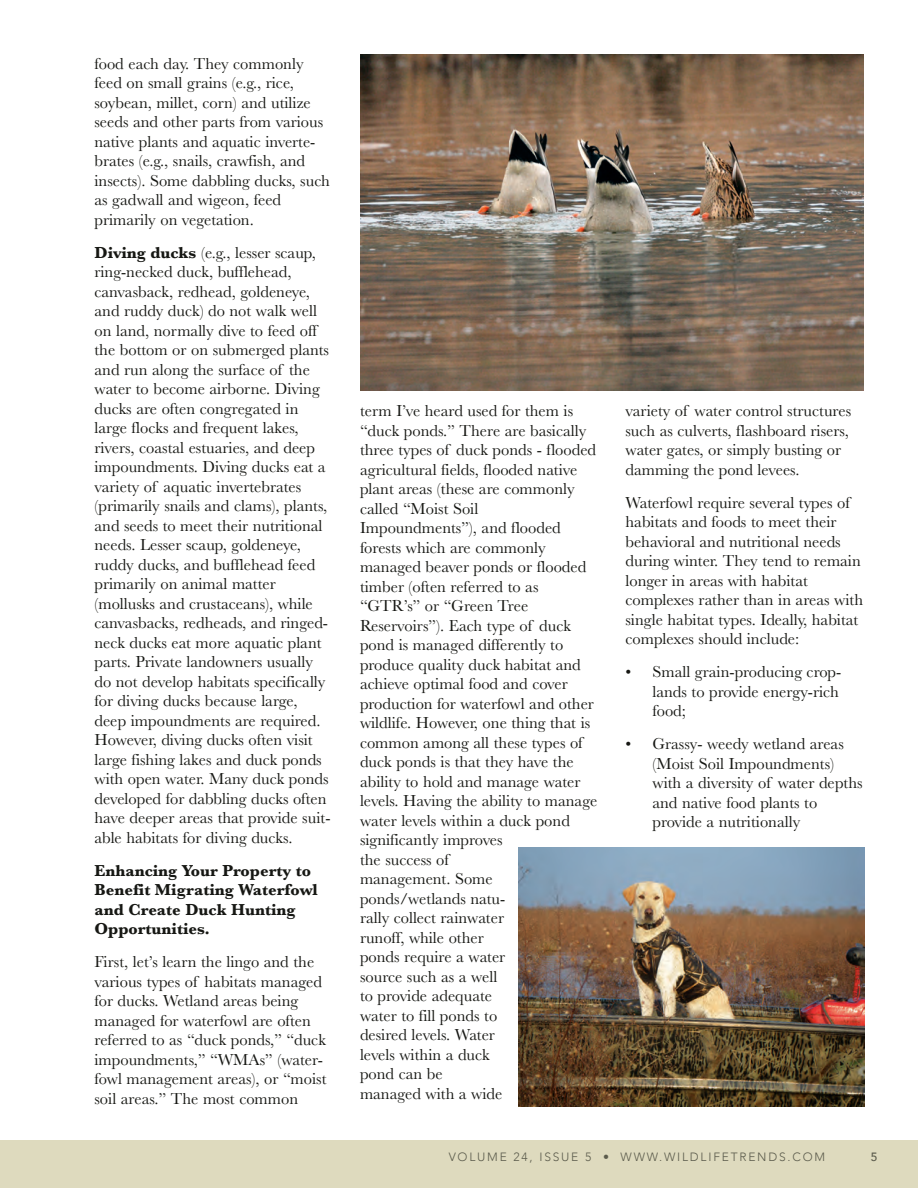
<style>
.page{position:relative;width:918px;height:1188px;background:#fff}
.page>*{position:absolute;margin:0;border:0;box-sizing:border-box;transform-origin:0 0}
.t1{font:16.5px/19.5px "Baskerville";color:#161713}
.t2{font:700 16.5px/19.5px "Baskerville";color:#161713}
.t3{font:300 12px "Avenir";letter-spacing:.15em;color:#5b5b4c}
.t4{font:500 12px "Avenir";color:#5b5b4c}
.s1{font-weight:700}
</style>
<div class="page">
<div style="left:0;top:1140px;width:918px;height:48px;background:#dedabe"></div>
<img style="left:360px;top:54px;width:504px;height:336px">
<img style="left:518px;top:848px;width:346px;height:259px">
<p class="t1" style="left:94px;top:54px;width:237px">food each day. They commonly feed on small grains (e.g., rice, soybean, millet, corn) and utilize seeds and other parts from various native plants and aquatic inverte&shy;brates (e.g., snails, crawfish, and insects). Some dabbling ducks, such as gadwall and wigeon, feed primarily on vegetation.</p>
<p class="t1" style="left:94px;top:243px;width:238px"><span class="s1">Diving ducks</span> (e.g., lesser scaup, ring-necked duck, bufflehead, canvasback, redhead, goldeneye, and ruddy duck) do not walk well on land, normally dive to feed off the bottom or on submerged plants and run along the surface of the water to become airborne. Diving ducks are often congregated in large flocks and frequent lakes, rivers, coastal estuaries, and deep impoundments. Diving ducks eat a variety of aquatic invertebrates (primarily snails and clams), plants, and seeds to meet their nutritional needs. Lesser scaup, goldeneye, ruddy ducks, and bufflehead feed primarily on animal matter (mollusks and crustaceans), while canvasbacks, redheads, and ringed&shy;neck ducks eat more aquatic plant parts. Private landowners usually do not develop habitats specifically for diving ducks because large, deep impoundments are required.<br>However, diving ducks often visit large fishing lakes and duck ponds with open water. Many duck ponds developed for dabbling ducks often have deeper areas that provide suit&shy;able habitats for diving ducks.</p>
<p class="t2" style="left:94px;top:861px;width:225px">Enhancing Your Property to<br>Benefit Migrating Waterfowl and Create Duck Hunting<br>Opportunities.</p>
<p class="t1" style="left:94px;top:953px;width:234px">First, let’s learn the lingo and the various types of habitats managed for ducks. Wetland areas being managed for waterfowl are often referred to as “duck ponds,” “duck impoundments,” “WMAs” (water&shy;fowl management areas), or “moist soil areas.” The most common</p>
<p class="t1" style="left:360px;top:401px;width:239px">term I’ve heard used for them is “duck ponds.” There are basically three types of duck ponds - flooded agricultural fields, flooded native plant areas (these are commonly called “Moist Soil<br>Impoundments”), and flooded forests which are commonly managed beaver ponds or flooded timber (often referred to as “GTR’s” or “Green Tree<br>Reservoirs”). Each type of duck pond is managed differently to produce quality duck habitat and achieve optimal food and cover production for waterfowl and other wildlife. However, one thing that is common among all these types of duck ponds is that they have the ability to hold and manage water levels. Having the ability to manage water levels within a duck pond significantly improves<br>the success of<br>management. Some ponds/wetlands natu-<br>rally collect rainwater<br>runoff, while other<br>ponds require a water<br>source such as a well<br>to provide adequate<br>water to fill ponds to<br>desired levels. Water<br>levels within a duck<br>pond can be<br>managed with a wide</p>
<p class="t1" style="left:626px;top:401px;width:227px">variety of water control structures such as culverts, flashboard risers, water gates, or simply busting or damming the pond levees.</p>
<p class="t1" style="left:626px;top:493px;width:239px">Waterfowl require several types of habitats and foods to meet their behavioral and nutritional needs during winter. They tend to remain longer in areas with habitat complexes rather than in areas with single habitat types. Ideally, habitat complexes should include:</p>
<p class="t1" style="left:652px;top:662px;width:190px;text-indent:-27px">• Small grain-producing crop&shy;lands to provide energy-rich food;</p>
<p class="t1" style="left:652px;top:734px;width:212px;text-indent:-27px">• Grassy- weedy wetland areas (Moist Soil Impoundments) with a diversity of water depths and native food plants to provide a nutritionally</p>
<p class="t3" style="left:449px;top:1149px;width:378px">VOLUME 24, ISSUE 5 • WWW.WILDLIFETRENDS.COM</p>
<p class="t4" style="left:871px;top:1146px;width:8px">5</p>
</div>
